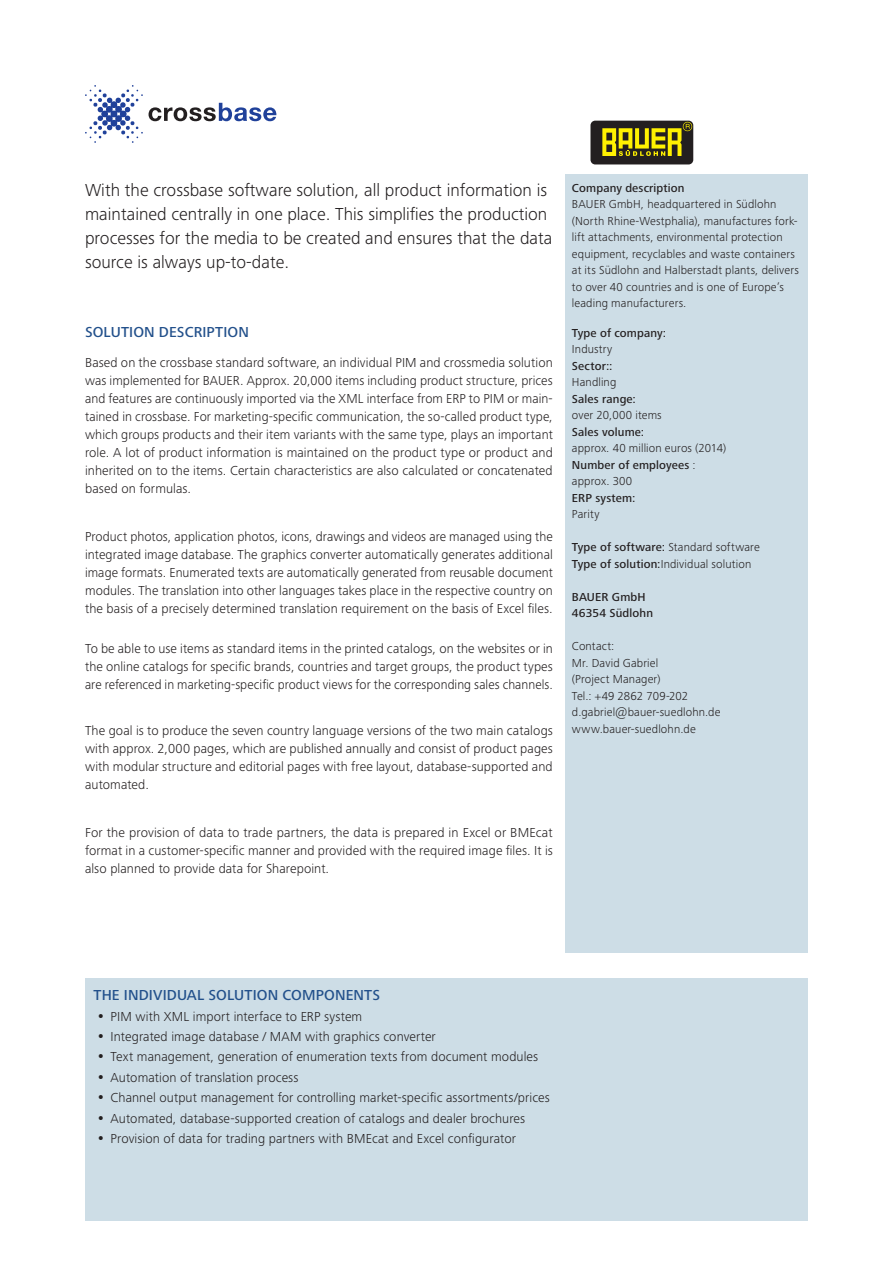
<style>
.page{position:relative;width:893px;height:1263px;background:#fff}
.page>*{position:absolute;margin:0;border:0;box-sizing:border-box;transform-origin:0 0}
.t1{font:300 18px/24px "Frutiger Next LTW1 G";color:#231f20}
.t2{font:500 15px "Frutiger Next LTW1 G";letter-spacing:.01em;color:#22508b}
.t3{font:300 13.5px/18px "Frutiger Next LTW1 G";letter-spacing:.005em;color:#231f20;text-align:justify}
.t4{font:300 12px/16.5px "Frutiger Next LTW1 G";letter-spacing:.01em;color:#231f20}
.t5{font:500 12px/16.5px "Frutiger Next LTW1 G";letter-spacing:.01em;color:#231f20}
.s1{font-weight:500}
</style>
<div class="page">
<div style="left:566px;top:174px;width:242px;height:778px;background:#cddde6"></div>
<div style="left:85px;top:978px;width:723px;height:242px;background:#cddde6"></div>
<div style="left:590px;top:121px;width:103px;height:43px;background:#231f20;border-radius:5px"></div>
<svg style="left:602px;top:122px;width:90px;height:34px"></svg>
<svg style="left:149px;top:103px;width:127px;height:18px"></svg>
<svg style="left:85px;top:85px;width:58px;height:58px"></svg>
<h1 class="t1" style="left:85px;top:178px;width:469px">With the crossbase software solution, all product information is maintained centrally in one place. This simplifies the production processes for the media to be created and ensures that the data source is always up-to-date.</h1>
<p class="t5" style="left:572px;top:180px;width:114px">Company description</p>
<p class="t4" style="left:572px;top:196px;width:228px">BAUER GmbH, headquartered in Südlohn (North Rhine-Westphalia), manufactures fork&shy;lift attachments, environmental protection equipment, recyclables and waste containers at its Südlohn and Halberstadt plants, delivers to over 40 countries and is one of Europe’s leading manufacturers.</p>
<p class="t2" style="left:85px;top:323px;width:165px">SOLUTION DESCRIPTION</p>
<p class="t5" style="left:572px;top:325px;width:96px">Type of company:</p>
<p class="t4" style="left:572px;top:341px;width:42px">Industry</p>
<p class="t5" style="left:572px;top:358px;width:42px">Sector::</p>
<p class="t4" style="left:572px;top:374px;width:46px">Handling</p>
<p class="t5" style="left:572px;top:391px;width:66px">Sales range:</p>
<p class="t4" style="left:572px;top:407px;width:91px">over 20,000 items</p>
<p class="t5" style="left:572px;top:424px;width:74px">Sales volume:</p>
<p class="t4" style="left:572px;top:440px;width:156px">approx. 40 million euros (2014)<br><span class="s1">Number of employees</span> : approx. 300</p>
<p class="t5" style="left:572px;top:490px;width:65px">ERP system:</p>
<p class="t4" style="left:572px;top:506px;width:29px">Parity</p>
<p class="t4" style="left:572px;top:539px;width:189px"><span class="s1">Type of software:</span> Standard software<br><span class="s1">Type of solution:</span>Individual solution</p>
<p class="t5" style="left:572px;top:589px;width:83px">BAUER GmbH<br>46354 Südlohn</p>
<p class="t4" style="left:572px;top:638px;width:150px">Contact:<br>Mr. David Gabriel<br>(Project Manager)<br>Tel.: +49 2862 709-202 d.gabriel@bauer-suedlohn.de www.bauer-suedlohn.de</p>
<p class="t3" style="left:85px;top:354px;width:469px">Based on the crossbase standard software, an individual PIM and crossmedia solution was implemented for BAUER. Approx. 20,000 items including product structure, prices and features are continuously imported via the XML interface from ERP to PIM or main&shy;tained in crossbase. For marketing-specific communication, the so-called product type, which groups products and their item variants with the same type, plays an important role. A lot of product information is maintained on the product type or product and inherited on to the items. Certain characteristics are also calculated or concatenated based on formulas.</p>
<p class="t3" style="left:85px;top:527px;width:469px">Product photos, application photos, icons, drawings and videos are managed using the integrated image database. The graphics converter automatically generates additional image formats. Enumerated texts are automatically generated from reusable document modules. The translation into other languages takes place in the respective country on the basis of a precisely determined translation requirement on the basis of Excel files.</p>
<p class="t3" style="left:85px;top:640px;width:469px">To be able to use items as standard items in the printed catalogs, on the websites or in the online catalogs for specific brands, countries and target groups, the product types are referenced in marketing-specific product views for the corresponding sales channels.</p>
<p class="t3" style="left:85px;top:721px;width:469px">The goal is to produce the seven country language versions of the two main catalogs with approx. 2,000 pages, which are published annually and consist of product pages with modular structure and editorial pages with free layout, database-supported and automated.</p>
<p class="t3" style="left:85px;top:823px;width:469px">For the provision of data to trade partners, the data is prepared in Excel or BMEcat format in a customer-specific manner and provided with the required image files. It is also planned to provide data for Sharepoint.</p>
<p class="t2" style="left:94px;top:986px;width:288px">THE INDIVIDUAL SOLUTION COMPONENTS</p>
<p class="t3" style="left:111px;top:1006px;width:441px;line-height:20.4px;text-align:left">PIM with XML import interface to ERP system<br>Integrated image database / MAM with graphics converter<br>Text management, generation of enumeration texts from document modules Automation of translation process<br>Channel output management for controlling market-specific assortments/prices Automated, database-supported creation of catalogs and dealer brochures Provision of data for trading partners with BMEcat and Excel configurator</p>
</div>
